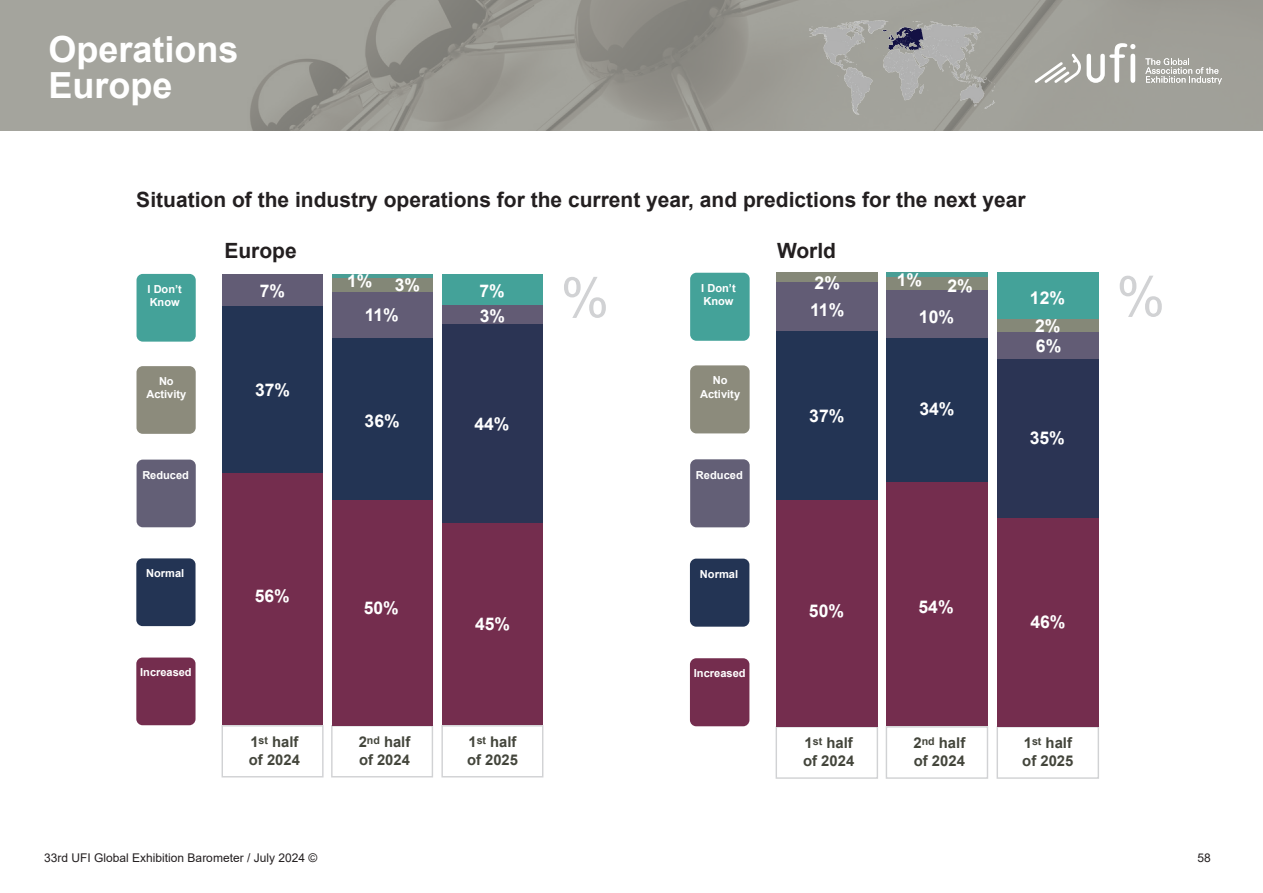
<style>
.page{position:relative;width:1263px;height:893px;background:#fff}
.page>*{position:absolute;margin:0;border:0;box-sizing:border-box;transform-origin:0 0}
.t1{font:54.75px "Arial";color:#d1d2d4}
.t2{font:54.45px "Arial";color:#d1d2d4}
.t3{font:700 36px "Arial";color:#fff}
.t4{font:700 21px "Arial";color:#231f20}
.t5{font:700 17.55px "Arial";color:#fff}
.t6{font:700 17.4px "Arial";color:#fff}
.t7{font:700 16.8px "Arial";color:#fff;scale:1.99 1}
.t8{font:700 16.65px "Arial";color:#fff;scale:1.99 1}
.t9{font:700 14.85px/17.9px "Arial";color:#43453b}
.t10{font:12px "Arial";color:#231f20}
.t11{font:700 11.1px/13.4px "Arial";color:#fff}
</style>
<div class="page">
<img style="left:0;top:0;width:1263px;height:130px">
<svg style="left:1034px;top:43px;width:101px;height:40px"></svg>
<svg style="left:1145px;top:58px;width:77px;height:26px;background:#b7b7b1"></svg>
<img style="left:803px;top:9px;width:202px;height:113px">
<div style="left:690px;top:273px;width:60px;height:68px;background:#44a299;border-radius:6px"></div>
<div style="left:690px;top:459px;width:60px;height:68px;background:#635f76;border-radius:6px"></div>
<div style="left:690px;top:365px;width:60px;height:68px;background:#8c8b7c;border-radius:6px"></div>
<div style="left:690px;top:559px;width:59px;height:68px;background:#233454;border-radius:6px"></div>
<div style="left:690px;top:658px;width:59px;height:68px;background:#742d4e;border-radius:6px"></div>
<div style="left:776px;top:726px;width:102px;height:53px;border:1px solid #d1d2d4"></div>
<div style="left:886px;top:726px;width:102px;height:53px;border:1px solid #d1d2d4"></div>
<div style="left:996px;top:726px;width:103px;height:53px;border:1px solid #d1d2d4"></div>
<div style="left:776px;top:500px;width:101px;height:226px;background:#742d4e"></div>
<div style="left:776px;top:331px;width:101px;height:169px;background:#233454"></div>
<div style="left:886px;top:482px;width:101px;height:244px;background:#742d4e"></div>
<div style="left:997px;top:518px;width:101px;height:208px;background:#742d4e"></div>
<div style="left:997px;top:273px;width:101px;height:47px;background:#44a299"></div>
<div style="left:886px;top:338px;width:101px;height:144px;background:#233454"></div>
<div style="left:997px;top:332px;width:101px;height:27px;background:#625c75"></div>
<div style="left:886px;top:290px;width:101px;height:48px;background:#625c75"></div>
<div style="left:776px;top:281px;width:101px;height:50px;background:#625c75"></div>
<div style="left:997px;top:360px;width:101px;height:158px;background:#2b3454"></div>
<div style="left:776px;top:273px;width:101px;height:9px;background:#858878"></div>
<div style="left:886px;top:277px;width:101px;height:13px;background:#858878"></div>
<hr style="left:886px;top:273px;width:101px;height:4px;background:#489e95">
<div style="left:997px;top:320px;width:101px;height:12px;background:#858878"></div>
<div style="left:222px;top:274px;width:101px;height:32px;background:#625c75"></div>
<div style="left:137px;top:274px;width:59px;height:68px;background:#44a299;border-radius:6px"></div>
<div style="left:137px;top:460px;width:59px;height:67px;background:#635f76;border-radius:6px"></div>
<div style="left:136px;top:366px;width:60px;height:68px;background:#8c8b7c;border-radius:6px"></div>
<div style="left:136px;top:558px;width:60px;height:68px;background:#233454;border-radius:6px"></div>
<div style="left:136px;top:657px;width:60px;height:68px;background:#742d4e;border-radius:6px"></div>
<div style="left:222px;top:725px;width:102px;height:52px;border:1px solid #d1d2d4"></div>
<div style="left:331px;top:725px;width:102px;height:52px;border:1px solid #d1d2d4"></div>
<div style="left:441px;top:725px;width:102px;height:52px;border:1px solid #d1d2d4"></div>
<div style="left:222px;top:473px;width:101px;height:252px;background:#742d4e"></div>
<div style="left:222px;top:306px;width:101px;height:167px;background:#233454"></div>
<div style="left:332px;top:500px;width:100px;height:225px;background:#742d4e"></div>
<div style="left:442px;top:522px;width:101px;height:203px;background:#742d4e"></div>
<div style="left:442px;top:274px;width:101px;height:31px;background:#44a299"></div>
<div style="left:332px;top:338px;width:100px;height:162px;background:#233454"></div>
<div style="left:332px;top:289px;width:100px;height:49px;background:#625c75"></div>
<div style="left:442px;top:324px;width:101px;height:198px;background:#2b3454"></div>
<div style="left:442px;top:305px;width:101px;height:19px;background:#625b74"></div>
<hr style="left:332px;top:274px;width:100px;height:4px;background:#489e95">
<div style="left:332px;top:278px;width:100px;height:14px;background:#838777"></div>
<p class="t3" style="left:48px;top:24px;width:192px">Operations</p>
<p class="t3" style="left:48px;top:60px;width:126px">Europe</p>
<p class="t4" style="left:136px;top:184px;width:891px">Situation of the industry operations for the current year, and predictions for the next year</p>
<p class="t4" style="left:224px;top:236px;width:74px">Europe</p>
<p class="t4" style="left:777px;top:236px;width:61px">World</p>
<p class="t11" style="left:701px;top:282px;width:36px">I Don’t<br>Know</p>
<p class="t5" style="left:815px;top:270px;width:27px">2%</p>
<p class="t5" style="left:897px;top:268px;width:27px">1%</p>
<p class="t5" style="left:947px;top:274px;width:27px">2%</p>
<p class="t6" style="left:347px;top:269px;width:27px">1%</p>
<p class="t6" style="left:395px;top:273px;width:27px">3%</p>
<h2 class="t2" style="left:561px;top:260px;width:50px">%</h2>
<h2 class="t2" style="left:1022px;top:262px;width:50px">%</h2>
<p class="t6" style="left:479px;top:278px;width:27px">7%</p>
<p class="t6" style="left:260px;top:279px;width:27px">7%</p>
<p class="t11" style="left:148px;top:283px;width:36px">I Don’t<br>Know</p>
<p class="t7" style="left:817px;top:282px;width:11px">9</p>
<p class="t7" style="left:1038px;top:282px;width:11px">9</p>
<p class="t8" style="left:483px;top:283px;width:11px">9</p>
<p class="t5" style="left:1030px;top:285px;width:37px">12%</p>
<p class="t5" style="left:1036px;top:334px;width:27px">6%</p>
<p class="t5" style="left:810px;top:298px;width:36px">11%</p>
<p class="t6" style="left:365px;top:303px;width:36px">11%</p>
<p class="t6" style="left:480px;top:303px;width:27px">3%</p>
<p class="t5" style="left:919px;top:305px;width:37px">10%</p>
<p class="t5" style="left:1035px;top:314px;width:27px">2%</p>
<p class="t11" style="left:146px;top:375px;width:41px;text-align:center">No<br>Activity</p>
<p class="t6" style="left:255px;top:378px;width:36px">37%</p>
<p class="t6" style="left:365px;top:408px;width:36px">36%</p>
<p class="t6" style="left:474px;top:411px;width:36px">44%</p>
<p class="t11" style="left:700px;top:374px;width:42px;text-align:center">No<br>Activity</p>
<p class="t5" style="left:809px;top:403px;width:37px">37%</p>
<p class="t5" style="left:919px;top:396px;width:37px">34%</p>
<p class="t5" style="left:1030px;top:425px;width:37px">35%</p>
<p class="t11" style="left:142px;top:468px;width:48px">Reduced</p>
<p class="t11" style="left:696px;top:468px;width:48px">Reduced</p>
<p class="t11" style="left:146px;top:567px;width:40px">Normal</p>
<p class="t11" style="left:700px;top:567px;width:40px">Normal</p>
<p class="t6" style="left:255px;top:584px;width:36px">56%</p>
<p class="t6" style="left:364px;top:595px;width:36px">50%</p>
<p class="t6" style="left:475px;top:612px;width:36px">45%</p>
<p class="t5" style="left:809px;top:599px;width:37px">50%</p>
<p class="t5" style="left:918px;top:594px;width:37px">54%</p>
<p class="t5" style="left:1030px;top:609px;width:37px">46%</p>
<p class="t11" style="left:140px;top:666px;width:53px">Increased</p>
<p class="t11" style="left:694px;top:667px;width:53px">Increased</p>
<p class="t9" style="left:249px;top:733px;width:52px">1<sup>st</sup> half of 2024</p>
<p class="t9" style="left:359px;top:733px;width:53px">2<sup>nd</sup> half of 2024</p>
<p class="t9" style="left:467px;top:733px;width:52px">1<sup>st</sup> half of 2025</p>
<p class="t9" style="left:803px;top:734px;width:53px">1<sup>st</sup> half of 2024</p>
<p class="t9" style="left:913px;top:734px;width:53px">2<sup>nd</sup> half of 2024</p>
<p class="t9" style="left:1022px;top:734px;width:53px">1<sup>st</sup> half of 2025</p>
<h1 class="t1" style="left:1116px;top:259px;width:50px">%</h1>
<p class="t10" style="left:44px;top:849px;width:274px">33rd UFI Global Exhibition Barometer / July 2024 ©</p>
<p class="t10" style="left:1197px;top:849px;width:15px">58</p>
</div>
